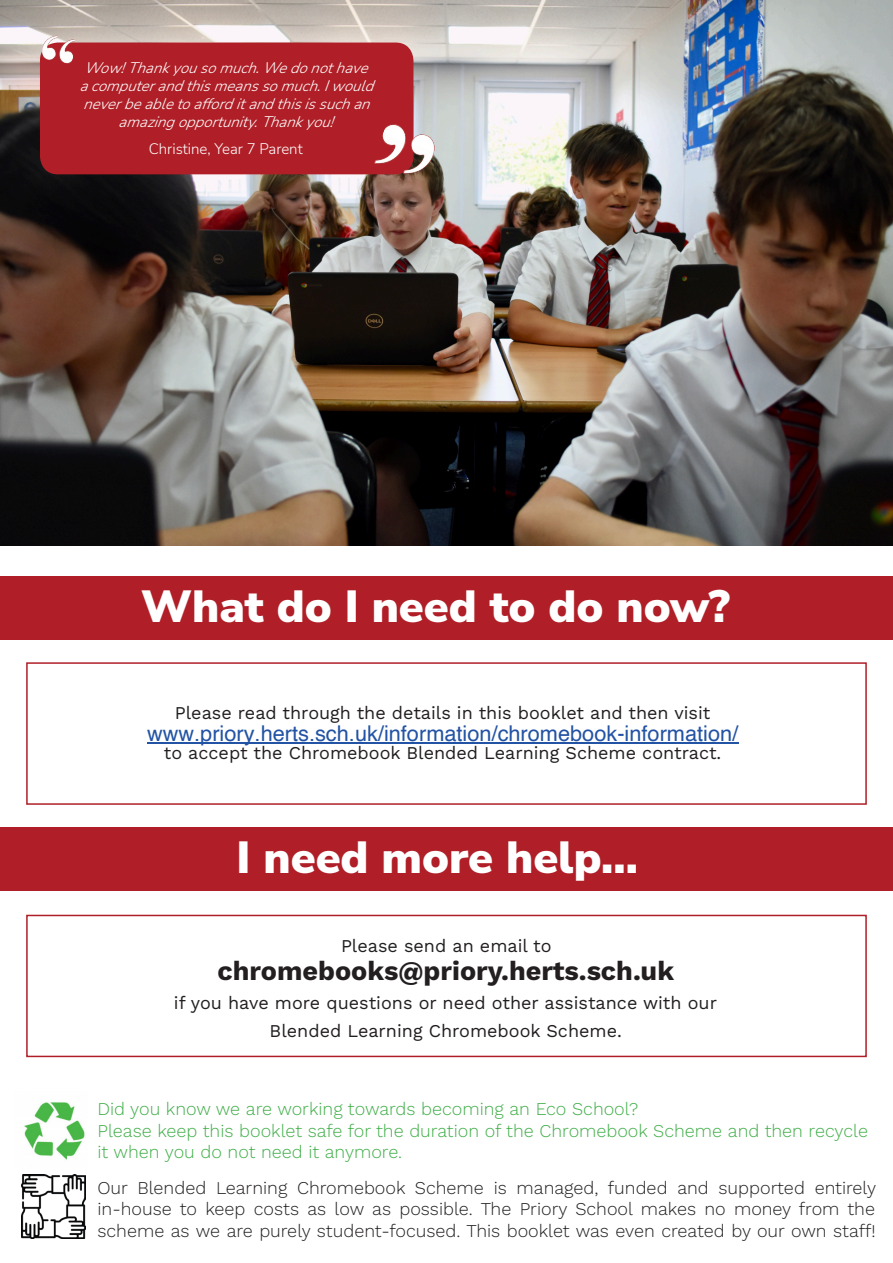
<style>
.page{position:relative;width:893px;height:1263px;background:#fff}
.page>*{position:absolute;margin:0;border:0;box-sizing:border-box;transform-origin:0 0}
.t1{font:900 45px "Nunito Sans";color:#fff}
.t2{font:700 27px "Work Sans";color:#231f20}
.t3{font:21.75px "Helvetica";color:#2253a4}
.t4{font:300 18px/21.6px "Work Sans";color:#231f20;text-align:justify}
.t5{font:18px/28.5px "Work Sans";color:#231f20;text-align:center}
.t6{font:300 18px/21.6px "Work Sans";color:#40ae49}
.t7{font:italic 300 15px/18px "Nunito Sans";color:#fff;text-align:center}
.t8{font:300 15px "Nunito Sans";color:#fff}
</style>
<div class="page">
<div style="left:0;top:576px;width:893px;height:64px;background:#b01f27"></div>
<hr style="left:147px;top:743px;width:591px;height:1px;background:#2253a4">
<div style="left:26px;top:662px;width:841px;height:143px;border:2px solid #b01f27"></div>
<div style="left:0;top:827px;width:893px;height:64px;background:#b01f27"></div>
<div style="left:26px;top:915px;width:841px;height:142px;border:2px solid #b01f27"></div>
<img style="left:24px;top:1102px;width:61px;height:58px">
<img style="left:0;top:0;width:893px;height:545px">
<img style="left:21px;top:1175px;width:64px;height:63px">
<div style="left:40px;top:43px;width:373px;height:131px;background:#b01f27;border-radius:18px"></div>
<img style="left:41px;top:35px;width:35px;height:28px">
<img style="left:375px;top:124px;width:60px;height:50px">
<p class="t7" style="left:79px;top:60px;width:302px">Wow! Thank you so much. We do not have a computer and this means so much. I would never be able to afford it and this is such an amazing opportunity. Thank you!</p>
<p class="t8" style="left:149px;top:139px;width:155px">Christine, Year 7 Parent</p>
<h1 class="t1" style="left:141px;top:576px;width:590px">What do I need to do now?</h1>
<p class="t5" style="left:175px;top:699px;width:537px">Please read through the details in this booklet and then visit</p>
<p class="t3" style="left:147px;top:725px;width:593px">www.priory.herts.sch.uk/information/chromebook-information/</p>
<p class="t5" style="left:164px;top:739px;width:559px">to accept the Chromebook Blended Learning Scheme contract.</p>
<h1 class="t1" style="left:236px;top:827px;width:403px">I need more help...</h1>
<p class="t5" style="left:341px;top:931px;width:212px">Please send an email to</p>
<h2 class="t2" style="left:217px;top:955px;width:458px">chromebooks@priory.herts.sch.uk</h2>
<p class="t5" style="left:174px;top:988px;width:545px">if you have more questions or need other assistance with our<br>Blended Learning Chromebook Scheme.</p>
<p class="t6" style="left:97px;top:1098px;width:772px">Did you know we are working towards becoming an Eco School?<br>Please keep this booklet safe for the duration of the Chromebook Scheme and then recycle it when you do not need it anymore.</p>
<p class="t4" style="left:97px;top:1176px;width:780px">Our Blended Learning Chromebook Scheme is managed, funded and supported entirely in-house to keep costs as low as possible. The Priory School makes no money from the scheme as we are purely student-focused. This booklet was even created by our own staff!</p>
</div>
